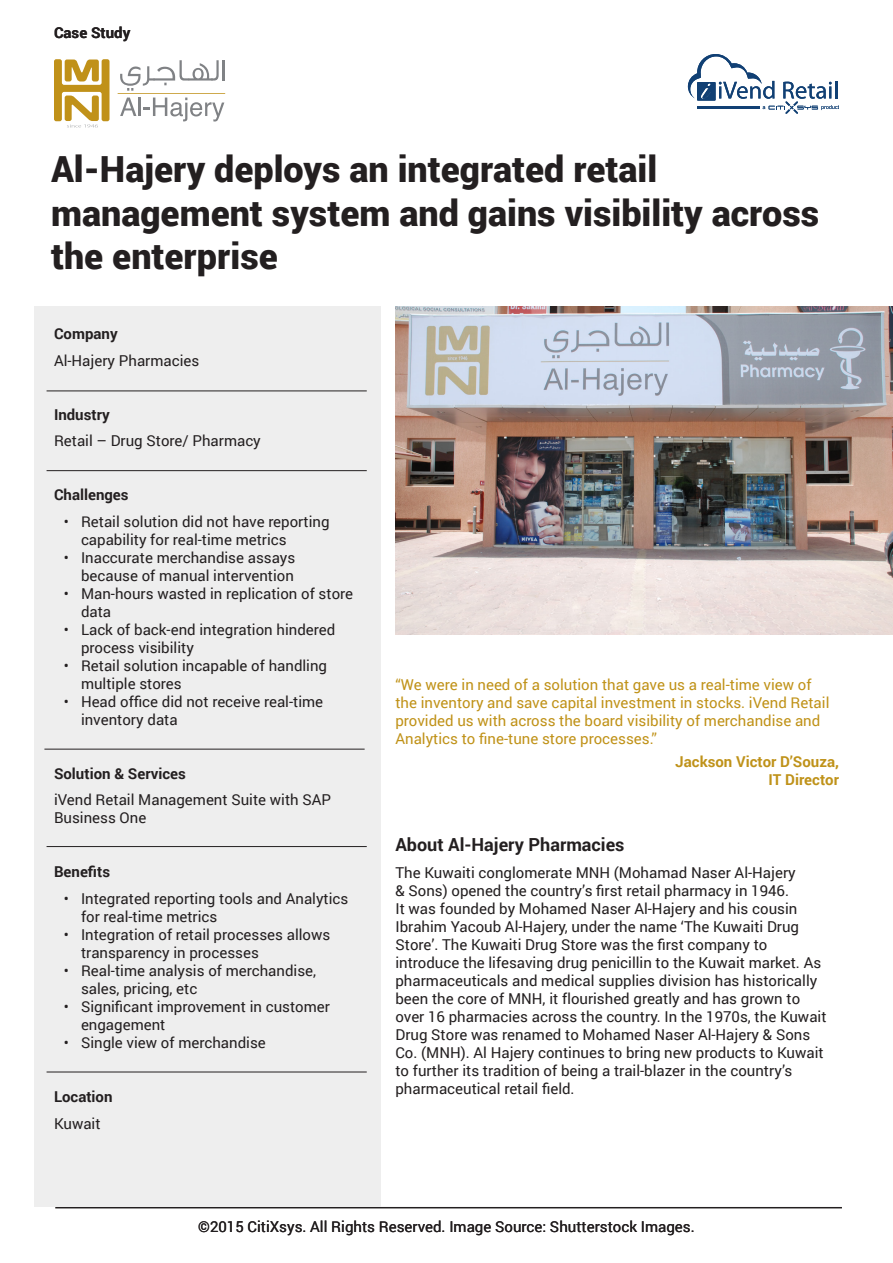
<style>
.page{position:relative;width:893px;height:1263px;background:#fff}
.page>*{position:absolute;margin:0;border:0;box-sizing:border-box;transform-origin:0 0}
.Case_Study_Title{font:900 36px/43.2px "Roboto";color:#231f20}
.Body_Headings{font:700 18px "Roboto";color:#231f20}
.Body{font:15px/18px "Roboto";color:#231f20}
.t1{font:15px/18px "Roboto";color:#c09218}
.t2{font:700 15px "Roboto";color:#231f20}
.t3{font:700 15px "Roboto";color:#bf9219}
</style>
<div class="page">
<hr style="left:55px;top:1207px;width:787px;height:1px;background:#231f20">
<div style="left:34px;top:306px;width:347px;height:901px;background:#eee"></div>
<img style="left:395px;top:307px;width:498px;height:327px">
<hr style="left:47px;top:390px;width:320px;height:1px;background:#231f20">
<hr style="left:47px;top:470px;width:320px;height:1px;background:#231f20">
<hr style="left:47px;top:846px;width:320px;height:1px;background:#231f20">
<hr style="left:47px;top:1071px;width:320px;height:1px;background:#231f20">
<svg style="left:688px;top:54px;width:151px;height:60px"></svg>
<hr style="left:118px;top:93px;width:107px;height:1px;background:#c09119">
<svg style="left:54px;top:59px;width:55px;height:69px"></svg>
<svg style="left:120px;top:60px;width:99px;height:31px"></svg>
<hr style="left:223px;top:60px;width:2px;height:21px;background:#808285">
<svg style="left:120px;top:98px;width:16px;height:18px"></svg>
<hr style="left:138px;top:98px;width:3px;height:18px;background:#808285">
<svg style="left:143px;top:98px;width:81px;height:24px"></svg>
<hr style="left:44px;top:749px;width:321px;height:1px;background:#231f20">
<p class="t2" style="left:54px;top:23px;width:78px">Case Study</p>
<p class="Case_Study_Title" style="left:51px;top:146px;width:770px">Al-Hajery deploys an integrated retail management system and gains visibility across the enterprise</p>
<p class="t2" style="left:54px;top:323px;width:65px">Company</p>
<p class="Body" style="left:54px;top:351px;width:147px">Al-Hajery Pharmacies</p>
<p class="t2" style="left:54px;top:404px;width:57px">Industry</p>
<p class="Body" style="left:54px;top:431px;width:208px">Retail – Drug Store/ Pharmacy</p>
<p class="t2" style="left:54px;top:484px;width:76px">Challenges</p>
<p class="Body" style="left:81px;top:512px;width:250px;text-indent:-17px">• Retail solution did not have reporting capability for real-time metrics</p>
<p class="Body" style="left:64px;top:548px;width:233px;text-align:right">• Inaccurate merchandise assays because of manual intervention</p>
<p class="Body" style="left:81px;top:584px;width:274px;text-indent:-17px">• Man-hours wasted in replication of store data</p>
<p class="Body" style="left:81px;top:620px;width:256px;text-indent:-17px">• Lack of back-end integration hindered process visibility</p>
<p class="Body" style="left:81px;top:656px;width:248px;text-indent:-17px">• Retail solution incapable of handling multiple stores</p>
<p class="Body" style="left:81px;top:692px;width:244px;text-indent:-17px">• Head office did not receive real-time inventory data</p>
<p class="t2" style="left:54px;top:763px;width:133px">Solution &amp; Services</p>
<p class="Body" style="left:54px;top:790px;width:279px">iVend Retail Management Suite with SAP<br>Business One</p>
<p class="t2" style="left:54px;top:861px;width:58px">Benefits</p>
<p class="Body" style="left:81px;top:889px;width:269px;text-indent:-17px">• Integrated reporting tools and Analytics for real-time metrics</p>
<p class="Body" style="left:81px;top:925px;width:251px;text-indent:-17px">• Integration of retail processes allows transparency in processes</p>
<p class="Body" style="left:81px;top:961px;width:237px;text-indent:-17px">• Real-time analysis of merchandise, sales, pricing, etc</p>
<p class="Body" style="left:81px;top:997px;width:250px;text-indent:-17px">• Significant improvement in customer engagement</p>
<p class="Body" style="left:64px;top:1033px;width:203px">• Single view of merchandise</p>
<p class="t2" style="left:54px;top:1086px;width:60px">Location</p>
<p class="Body" style="left:54px;top:1113px;width:48px">Kuwait</p>
<p class="t1" style="left:395px;top:675px;width:435px">“We were in need of a solution that gave us a real-time view of the inventory and save capital investment in stocks. iVend Retail provided us with across the board visibility of merchandise and Analytics to fine-tune store processes.”</p>
<p class="t3" style="left:675px;top:751px;width:165px">Jackson Victor D’Souza,</p>
<p class="t3" style="left:768px;top:769px;width:72px">IT Director</p>
<p class="Body_Headings" style="left:395px;top:832px;width:231px">About Al-Hajery Pharmacies</p>
<p class="Body" style="left:395px;top:863px;width:433px">The Kuwaiti conglomerate MNH (Mohamad Naser Al-Hajery<br>&amp; Sons) opened the country’s first retail pharmacy in 1946.<br>It was founded by Mohamed Naser Al-Hajery and his cousin Ibrahim Yacoub Al-Hajery, under the name ‘The Kuwaiti Drug Store’. The Kuwaiti Drug Store was the first company to introduce the lifesaving drug penicillin to the Kuwait market. As pharmaceuticals and medical supplies division has historically been the core of MNH, it flourished greatly and has grown to over 16 pharmacies across the country. In the 1970s, the Kuwait Drug Store was renamed to Mohamed Naser Al-Hajery &amp; Sons Co. (MNH). Al Hajery continues to bring new products to Kuwait to further its tradition of being a trail-blazer in the country’s pharmaceutical retail field.</p>
<p class="Body" style="left:198px;top:1217px;width:498px">©2015 CitiXsys. All Rights Reserved. Image Source: Shutterstock Images.</p>
</div>
